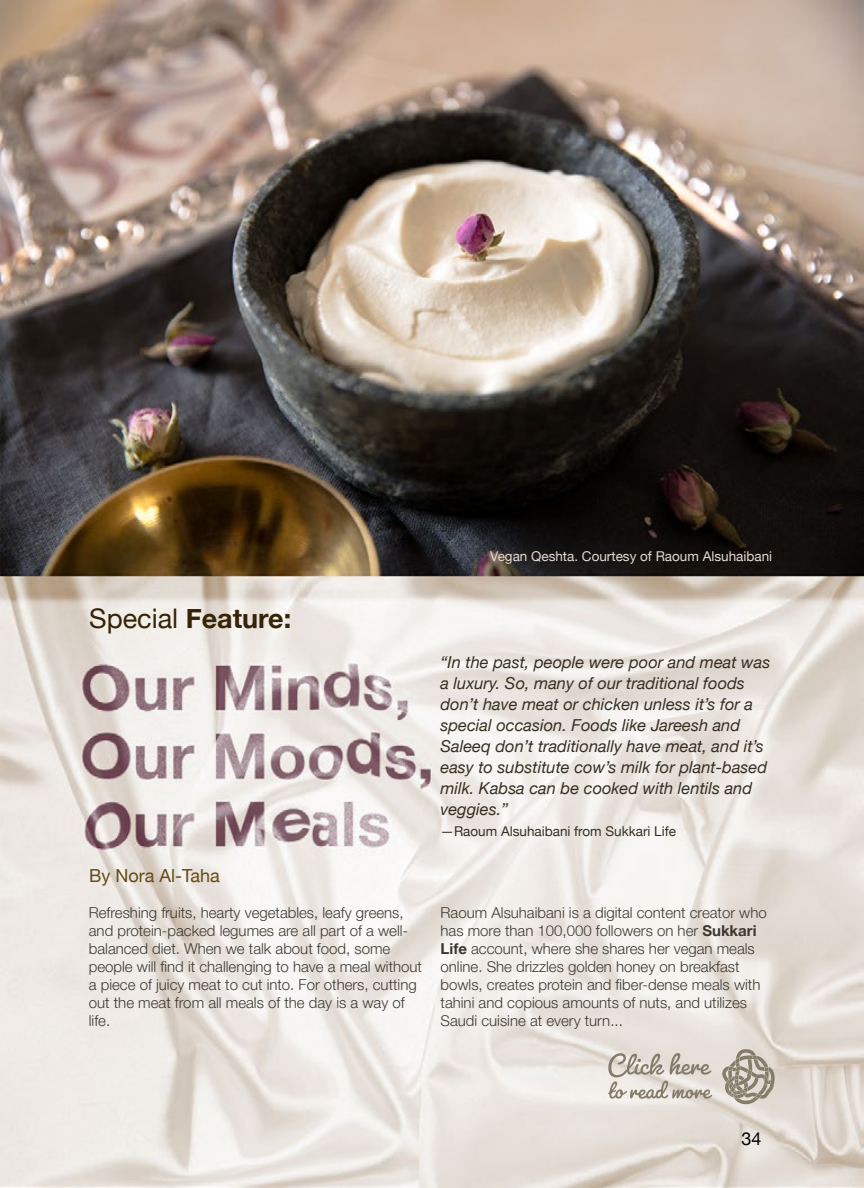
<style>
.page{position:relative;width:864px;height:1188px;background:#fff}
.page>*{position:absolute;margin:0;border:0;box-sizing:border-box;transform-origin:0 0}
.t1{font:700 27px "Helvetica Neue";color:#372406}
.t2{font:18px "Helvetica Neue";color:#674913}
.t3{font:18px "Helvetica Neue";color:#000}
.t4{font:italic 16.5px/21px "Helvetica Neue";color:#372f22}
.t5{font:300 15px/18px "Helvetica Neue";color:#3c382f}
.t6{font:13.5px "Helvetica Neue";color:#e5dbd1}
.t7{font:13.5px "Helvetica Neue";color:#372f22}
.s1{font-weight:400}
.s2{font-weight:700}
</style>
<div class="page">
<img style="left:0;top:0;width:864px;height:1188px">
<svg style="left:722px;top:1049px;width:53px;height:55px;background:#b9b1a5"></svg>
<svg style="left:608px;top:1053px;width:105px;height:46px;background:#cec7be"></svg>
<h1 class="t1" style="left:89px;top:597px;width:204px"><span class="s1">Special</span> Feature:</h1>
<p class="t2" style="left:89px;top:865px;width:132px">By Nora Al-Taha</p>
<p class="t5" style="left:89px;top:903px;width:335px">Refreshing fruits, hearty vegetables, leafy greens, and protein-packed legumes are all part of a well&shy;balanced diet. When we talk about food, some people will find it challenging to have a meal without a piece of juicy meat to cut into. For others, cutting out the meat from all meals of the day is a way of life.</p>
<p class="t6" style="left:490px;top:548px;width:284px">Vegan Qeshta. Courtesy of Raoum Alsuhaibani</p>
<p class="t4" style="left:441px;top:652px;width:331px">“In the past, people were poor and meat was a luxury. So, many of our traditional foods don’t have meat or chicken unless it’s for a special occasion. Foods like Jareesh and Saleeq don’t traditionally have meat, and it’s easy to substitute cow’s milk for plant-based milk. Kabsa can be cooked with lentils and veggies.”</p>
<p class="t7" style="left:441px;top:823px;width:237px">—Raoum Alsuhaibani from Sukkari Life</p>
<p class="t5" style="left:441px;top:903px;width:328px">Raoum Alsuhaibani is a digital content creator who has more than 100,000 followers on her <span class="s2">Sukkari Life</span> account, where she shares her vegan meals online. She drizzles golden honey on breakfast bowls, creates protein and fiber-dense meals with tahini and copious amounts of nuts, and utilizes Saudi cuisine at every turn...</p>
<p class="t3" style="left:742px;top:1128px;width:22px">34</p>
</div>
